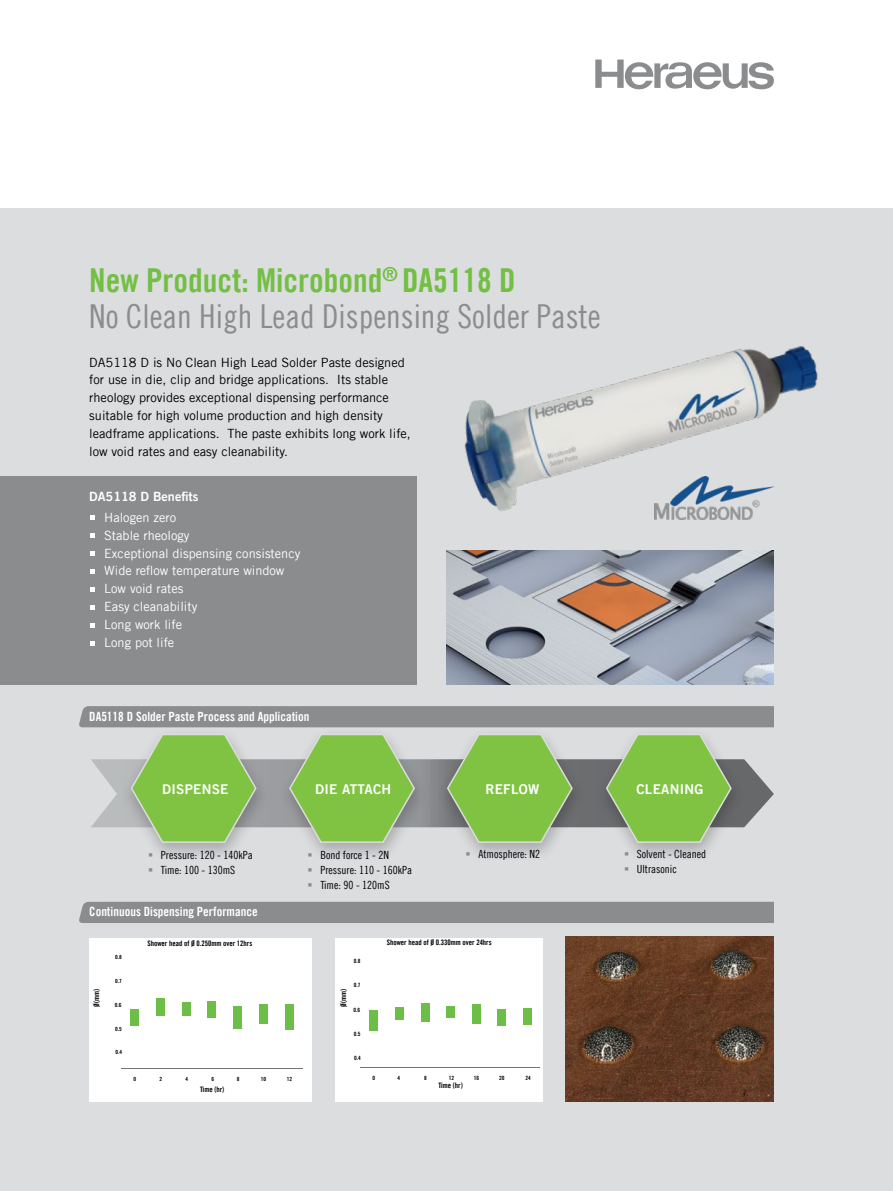
<style>
.page{position:relative;width:893px;height:1191px;background:#fff}
.page>*{position:absolute;margin:0;border:0;box-sizing:border-box;transform-origin:0 0}
.t1{font:33px "Trade Gothic LT Cond Eighteen";color:#8a8c8e}
.t2{font:33px "Trade Gothic LT Bold Cond Twenty";color:#72bf44}
.t3{font:13.5px "Trade Gothic LT Bold Two";letter-spacing:.02em;color:#fff}
.t4{font:12.75px/17.9px "Trade Gothic LT";color:#000}
.t5{font:12.75px/17.9px "Trade Gothic LT";color:#fff}
.t6{font:12.75px "Trade Gothic LT Bold Cond Twenty";color:#fff}
.t7{font:12.75px "Trade Gothic LT Bold Two";color:#fff}
.t8{font:11.25px/15px "Trade Gothic LT Cond Eighteen";color:#000}
.t9{font:7.5px "Trade Gothic LT Bold Cond Twenty";color:#000}
.t10{font:5.85px "Trade Gothic LT Std Bd Cn 20";color:#000;scale:1.04 1}
.t11{font:5.7px "Trade Gothic LT Std Bd Cn 20";color:#000;scale:1.08 1}
</style>
<div class="page">
<svg style="left:595px;top:60px;width:179px;height:29px"></svg>
<div style="left:0;top:208px;width:893px;height:983px;background:#dcddde"></div>
<div style="left:79px;top:901px;width:695px;height:22px;background:#8a8c8e"></div>
<img style="left:446px;top:550px;width:328px;height:135px">
<div style="left:0;top:476px;width:417px;height:209px;background:#8a8c8e"></div>
<img style="left:566px;top:936px;width:208px;height:165px">
<div style="left:89px;top:938px;width:222px;height:163px;background:#fff"></div>
<hr style="left:121px;top:1068px;width:181px;height:1px;background:#000">
<div style="left:130px;top:1009px;width:9px;height:17px;background:#6cbe46"></div>
<div style="left:156px;top:998px;width:9px;height:18px;background:#6cbe46"></div>
<div style="left:182px;top:1002px;width:9px;height:14px;background:#6cbe46"></div>
<div style="left:207px;top:1000px;width:9px;height:17px;background:#6cbe46"></div>
<div style="left:233px;top:1006px;width:9px;height:23px;background:#6cbe46"></div>
<div style="left:259px;top:1004px;width:9px;height:20px;background:#6cbe46"></div>
<div style="left:285px;top:1004px;width:9px;height:25px;background:#6cbe46"></div>
<div style="left:335px;top:938px;width:208px;height:163px;background:#fff"></div>
<hr style="left:360px;top:1067px;width:180px;height:1px;background:#000">
<div style="left:369px;top:1009px;width:9px;height:21px;background:#6cbe46"></div>
<div style="left:395px;top:1007px;width:9px;height:12px;background:#6cbe46"></div>
<div style="left:421px;top:1003px;width:8px;height:19px;background:#6cbe46"></div>
<div style="left:446px;top:1006px;width:9px;height:11px;background:#6cbe46"></div>
<div style="left:472px;top:1004px;width:9px;height:20px;background:#6cbe46"></div>
<div style="left:497px;top:1009px;width:9px;height:16px;background:#6cbe46"></div>
<div style="left:523px;top:1009px;width:9px;height:16px;background:#6cbe46"></div>
<div style="left:120px;top:727px;width:150px;height:135px;background:#000;opacity:.24"></div>
<div style="left:279px;top:727px;width:149px;height:135px;background:#000;opacity:.24"></div>
<div style="left:437px;top:727px;width:149px;height:135px;background:#000;opacity:.24"></div>
<div style="left:596px;top:727px;width:149px;height:135px;background:#000;opacity:.24"></div>
<svg style="left:79px;top:706px;width:695px;height:137px"></svg>
<img style="left:464px;top:346px;width:354px;height:174px">
<img style="left:655px;top:476px;width:119px;height:43px">
<svg style="left:90px;top:515px;width:4px;height:4px"></svg>
<svg style="left:90px;top:623px;width:4px;height:4px"></svg>
<svg style="left:90px;top:605px;width:4px;height:4px"></svg>
<svg style="left:90px;top:587px;width:4px;height:4px"></svg>
<svg style="left:90px;top:569px;width:4px;height:4px"></svg>
<svg style="left:90px;top:551px;width:4px;height:4px"></svg>
<svg style="left:90px;top:533px;width:4px;height:4px"></svg>
<svg style="left:90px;top:641px;width:4px;height:4px"></svg>
<h1 class="t2" style="left:89px;top:260px;width:428px">New Product: Microbond<sup>®</sup> DA5118 D</h1>
<h1 class="t1" style="left:89px;top:296px;width:513px">No Clean High Lead Dispensing Solder Paste</h1>
<p class="t4" style="left:89px;top:353px;width:323px">DA5118 D is No Clean High Lead Solder Paste designed for use in die, clip and bridge applications. Its stable rheology provides exceptional dispensing performance suitable for high volume production and high density leadframe applications. The paste exhibits long work life, low void rates and easy cleanability.</p>
<p class="t7" style="left:89px;top:488px;width:111px">DA5118 D Benefits</p>
<p class="t5" style="left:104px;top:508px;width:198px">Halogen zero<br>Stable rheology<br>Exceptional dispensing consistency<br>Wide reflow temperature window<br>Low void rates<br>Easy cleanability<br>Long work life<br>Long pot life</p>
<p class="t6" style="left:89px;top:708px;width:222px">DA5118 D Solder Paste Process and Application</p>
<p class="t3" style="left:162px;top:781px;width:68px">DISPENSE</p>
<p class="t3" style="left:315px;top:781px;width:78px">DIE ATTACH</p>
<p class="t3" style="left:485px;top:781px;width:55px">REFLOW</p>
<p class="t3" style="left:636px;top:781px;width:69px">CLEANING</p>
<p class="t8" style="left:161px;top:847px;width:93px">Pressure: 120 - 140kPa<br>Time: 100 - 130mS</p>
<p class="t8" style="left:320px;top:847px;width:70px">Bond force 1 - 2N</p>
<p class="t8" style="left:478px;top:846px;width:63px">Atmosphere: N2</p>
<p class="t8" style="left:320px;top:862px;width:93px">Pressure: 110 - 160kPa<br>Time: 90 - 120mS</p>
<p class="t8" style="left:637px;top:846px;width:71px">Solvent - Cleaned<br>Ultrasonic</p>
<p class="t6" style="left:89px;top:904px;width:170px">Continuous Dispensing Performance</p>
<p class="t9" style="left:147px;top:939px;width:106px">Shower head of Ø 0.250mm over 12hrs</p>
<p class="t9" style="left:387px;top:938px;width:106px">Shower head of Ø 0.330mm over 24hrs</p>
<p class="t11" style="left:115px;top:953px;width:8px">0.8</p>
<p class="t10" style="left:354px;top:957px;width:8px">0.8</p>
<p class="t9" style="left:92px;top:1006px;width:19px;rotate:-90deg">Ø(mm)</p>
<p class="t11" style="left:115px;top:977px;width:8px">0.7</p>
<p class="t11" style="left:115px;top:1001px;width:8px">0.6</p>
<p class="t10" style="left:354px;top:981px;width:8px">0.7</p>
<p class="t9" style="left:339px;top:1006px;width:19px;rotate:-90deg">Ø(mm)</p>
<p class="t10" style="left:353px;top:1006px;width:8px">0.6</p>
<p class="t11" style="left:115px;top:1025px;width:8px">0.5</p>
<p class="t10" style="left:354px;top:1030px;width:8px">0.5</p>
<p class="t11" style="left:115px;top:1048px;width:8px">0.4</p>
<p class="t10" style="left:354px;top:1054px;width:8px">0.4</p>
<p class="t11" style="left:134px;top:1075px;width:4px">0</p>
<p class="t11" style="left:160px;top:1075px;width:4px">2</p>
<p class="t11" style="left:186px;top:1075px;width:4px">4</p>
<p class="t11" style="left:212px;top:1075px;width:4px">6</p>
<p class="t11" style="left:237px;top:1075px;width:4px">8</p>
<p class="t11" style="left:261px;top:1075px;width:6px">10</p>
<p class="t11" style="left:287px;top:1075px;width:6px">12</p>
<p class="t10" style="left:372px;top:1074px;width:4px">0</p>
<p class="t10" style="left:397px;top:1074px;width:4px">4</p>
<p class="t10" style="left:424px;top:1074px;width:4px">8</p>
<p class="t10" style="left:449px;top:1074px;width:7px">12</p>
<p class="t10" style="left:474px;top:1074px;width:7px">16</p>
<p class="t10" style="left:499px;top:1074px;width:7px">20</p>
<p class="t10" style="left:526px;top:1074px;width:7px">24</p>
<p class="t9" style="left:200px;top:1085px;width:26px">Time (hr)</p>
<p class="t9" style="left:439px;top:1081px;width:26px">Time (hr)</p>
</div>
